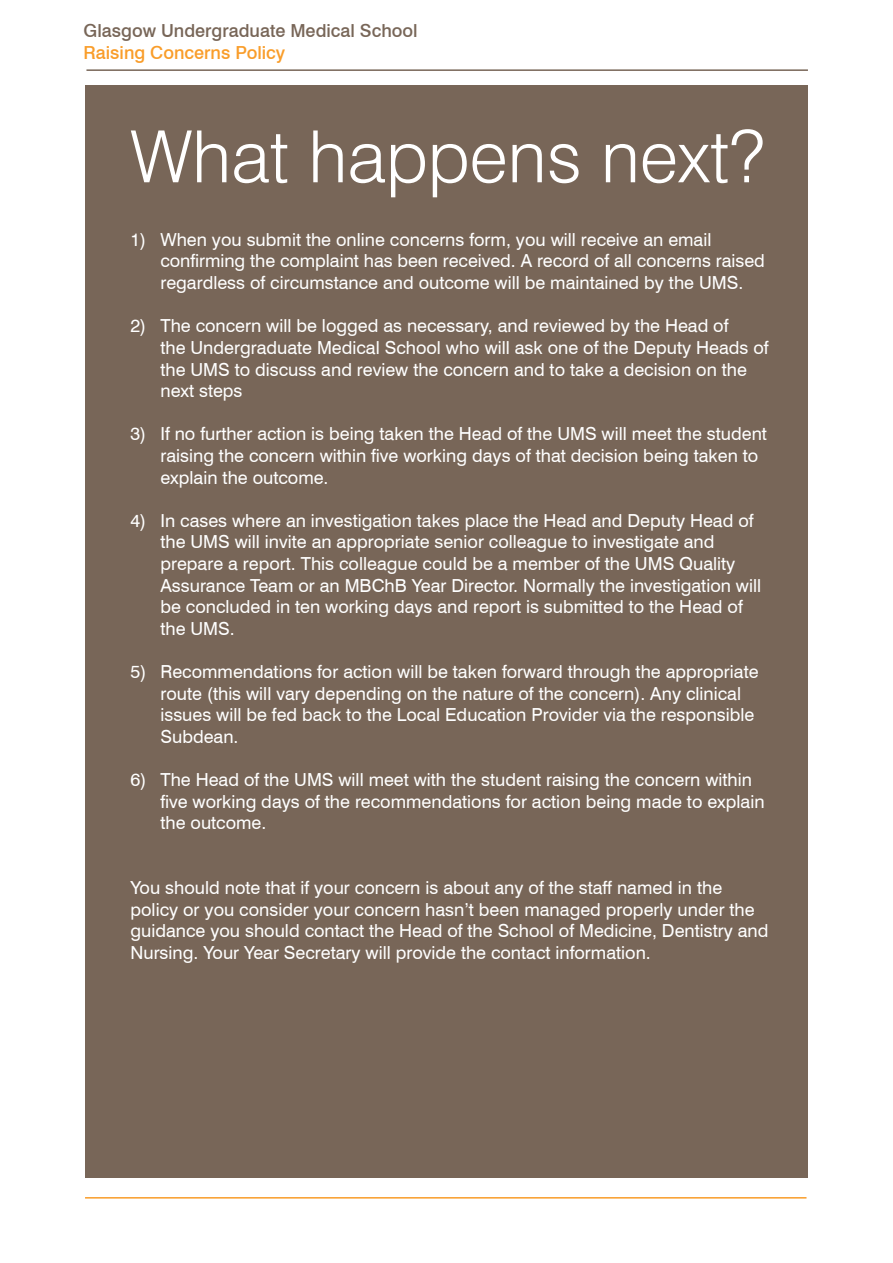
<style>
.page{position:relative;width:893px;height:1263px;background:#fff}
.page>*{position:absolute;margin:0;border:0;box-sizing:border-box;transform-origin:0 0}
.t1{font:300 72px "Swiss 721 BT";color:#fff}
.t2{font:18px/21.6px "Swiss 721 BT";color:#fff}
.t3{font:500 18px "Swiss 721 BT";color:#786658}
.t4{font:500 18px "Swiss 721 BT";color:#f99d2a}
</style>
<div class="page">
<hr style="left:86px;top:69px;width:722px;height:2px;background:#786658">
<hr style="left:85px;top:1197px;width:721px;height:1px;background:#f99d2a">
<div style="left:85px;top:85px;width:723px;height:1093px;background:#786658"></div>
<p class="t3" style="left:84px;top:20px;width:336px">Glasgow Undergraduate Medical School</p>
<p class="t4" style="left:84px;top:41px;width:203px">Raising Concerns Policy</p>
<h1 class="t1" style="left:130px;top:113px;width:636px">What happens next?</h1>
<p class="t2" style="left:160px;top:229px;width:606px;text-indent:-30px">1) When you submit the online concerns form, you will receive an email confirming the complaint has been received. A record of all concerns raised regardless of circumstance and outcome will be maintained by the UMS.</p>
<p class="t2" style="left:160px;top:315px;width:610px;text-indent:-30px">2) The concern will be logged as necessary, and reviewed by the Head of<br>the Undergraduate Medical School who will ask one of the Deputy Heads of the UMS to discuss and review the concern and to take a decision on the next steps</p>
<p class="t2" style="left:160px;top:423px;width:608px;text-indent:-30px">3) If no further action is being taken the Head of the UMS will meet the student raising the concern within five working days of that decision being taken to explain the outcome.</p>
<p class="t2" style="left:160px;top:509px;width:602px;text-indent:-30px">4) In cases where an investigation takes place the Head and Deputy Head of the UMS will invite an appropriate senior colleague to investigate and prepare a report. This colleague could be a member of the UMS Quality Assurance Team or an MBChB Year Director. Normally the investigation will be concluded in ten working days and report is submitted to the Head of the UMS.</p>
<p class="t2" style="left:160px;top:661px;width:600px;text-indent:-30px">5) Recommendations for action will be taken forward through the appropriate route (this will vary depending on the nature of the concern). Any clinical issues will be fed back to the Local Education Provider via the responsible Subdean.</p>
<p class="t2" style="left:160px;top:769px;width:606px;text-indent:-30px">6) The Head of the UMS will meet with the student raising the concern within five working days of the recommendations for action being made to explain the outcome.</p>
<p class="t2" style="left:130px;top:877px;width:640px">You should note that if your concern is about any of the staff named in the policy or you consider your concern hasn’t been managed properly under the guidance you should contact the Head of the School of Medicine, Dentistry and Nursing. Your Year Secretary will provide the contact information.</p>
</div>
